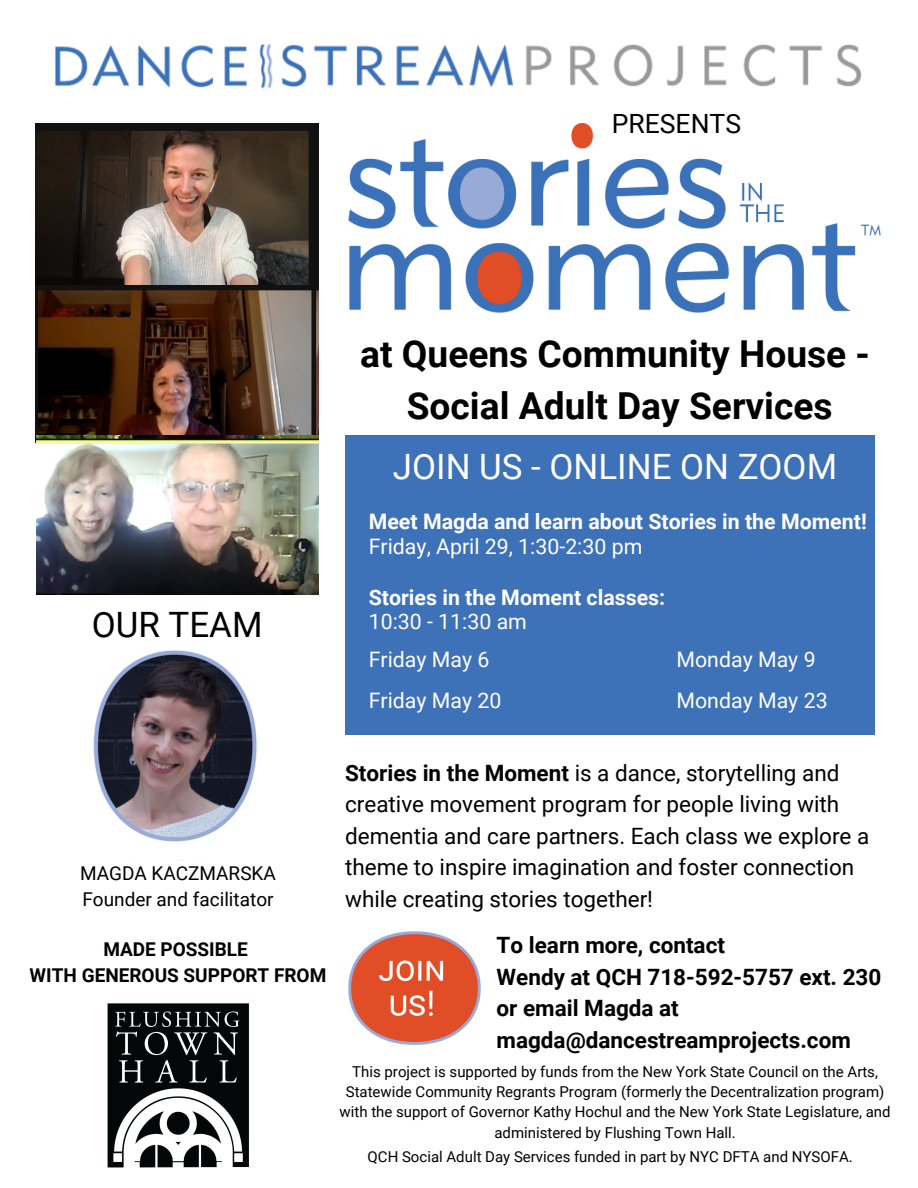
<style>
.page{position:relative;width:918px;height:1188px;background:#fff}
.page>*{position:absolute;margin:0;border:0;box-sizing:border-box;transform-origin:0 0}
.t1{font:700 37.2px "Roboto";color:#000}
.t2{font:34.95px "Roboto";color:#fff}
.t3{font:34.95px "Roboto";color:#000}
.t4{font:26.55px "Roboto";color:#000}
.t5{font:22.5px/31.5px "Roboto";color:#000}
.t6{font:700 22.5px/31.5px "Roboto";color:#000}
.t7{font:21.3px "Roboto";color:#fff}
.t8{font:700 21.3px "Roboto";color:#fff}
.t9{font:19.05px "Roboto";color:#000}
.t10{font:700 19.05px "Roboto";color:#000}
.t11{font:15px/20.2px "Roboto";color:#000;text-align:center}
.s1{font-weight:700}
</style>
<div class="page">
<img style="left:93px;top:650px;width:164px;height:213px">
<img style="left:349px;top:932px;width:131px;height:112px">
<img style="left:36px;top:123px;width:282px;height:320px">
<img style="left:37px;top:436px;width:282px;height:159px">
<img style="left:55px;top:44px;width:807px;height:45px">
<img style="left:349px;top:123px;width:532px;height:189px">
<div style="left:345px;top:436px;width:530px;height:299px;background:#3d71b8"></div>
<img style="left:107px;top:1003px;width:142px;height:165px">
<p class="t4" style="left:612px;top:108px;width:131px">PRESENTS</p>
<p class="t3" style="left:92px;top:604px;width:172px">OUR TEAM</p>
<p class="t1" style="left:360px;top:333px;width:511px">at Queens Community House -</p>
<p class="t1" style="left:407px;top:385px;width:427px">Social Adult Day Services</p>
<p class="t2" style="left:393px;top:447px;width:446px">JOIN US - ONLINE ON ZOOM</p>
<p class="t8" style="left:369px;top:509px;width:500px">Meet Magda and learn about Stories in the Moment!</p>
<p class="t7" style="left:369px;top:534px;width:275px">Friday, April 29, 1:30-2:30 pm</p>
<p class="t8" style="left:369px;top:585px;width:298px">Stories in the Moment classes:</p>
<p class="t7" style="left:369px;top:610px;width:160px">10:30 - 11:30 am</p>
<p class="t7" style="left:369px;top:647px;width:122px">Friday May 6</p>
<p class="t7" style="left:676px;top:647px;width:141px">Monday May 9</p>
<p class="t7" style="left:369px;top:689px;width:134px">Friday May 20</p>
<p class="t7" style="left:676px;top:689px;width:153px">Monday May 23</p>
<p class="t9" style="left:80px;top:862px;width:197px">MAGDA KACZMARSKA</p>
<p class="t9" style="left:82px;top:888px;width:193px">Founder and facilitator</p>
<p class="t10" style="left:103px;top:938px;width:146px">MADE POSSIBLE</p>
<p class="t10" style="left:30px;top:964px;width:298px">WITH GENEROUS SUPPORT FROM</p>
<p class="t5" style="left:345px;top:757px;width:526px"><span class="s1">Stories in the Moment</span> is a dance, storytelling and creative movement program for people living with dementia and care partners. Each class we explore a theme to inspire imagination and foster connection while creating stories together!</p>
<p class="t6" style="left:497px;top:930px;width:230px">To learn more, contact</p>
<p class="t6" style="left:497px;top:961px;width:386px">Wendy at QCH 718-592-5757 ext. 230 or email Magda at magda@dancestreamprojects.com</p>
<p class="t11" style="left:340px;top:1062px;width:553px">This project is supported by funds from the New York State Council on the Arts, Statewide Community Regrants Program (formerly the Decentralization program) with the support of Governor Kathy Hochul and the New York State Legislature, and administered by Flushing Town Hall.</p>
<p class="t11" style="left:368px;top:1146px;width:487px">QCH Social Adult Day Services funded in part by NYC DFTA and NYSOFA.</p>
</div>
